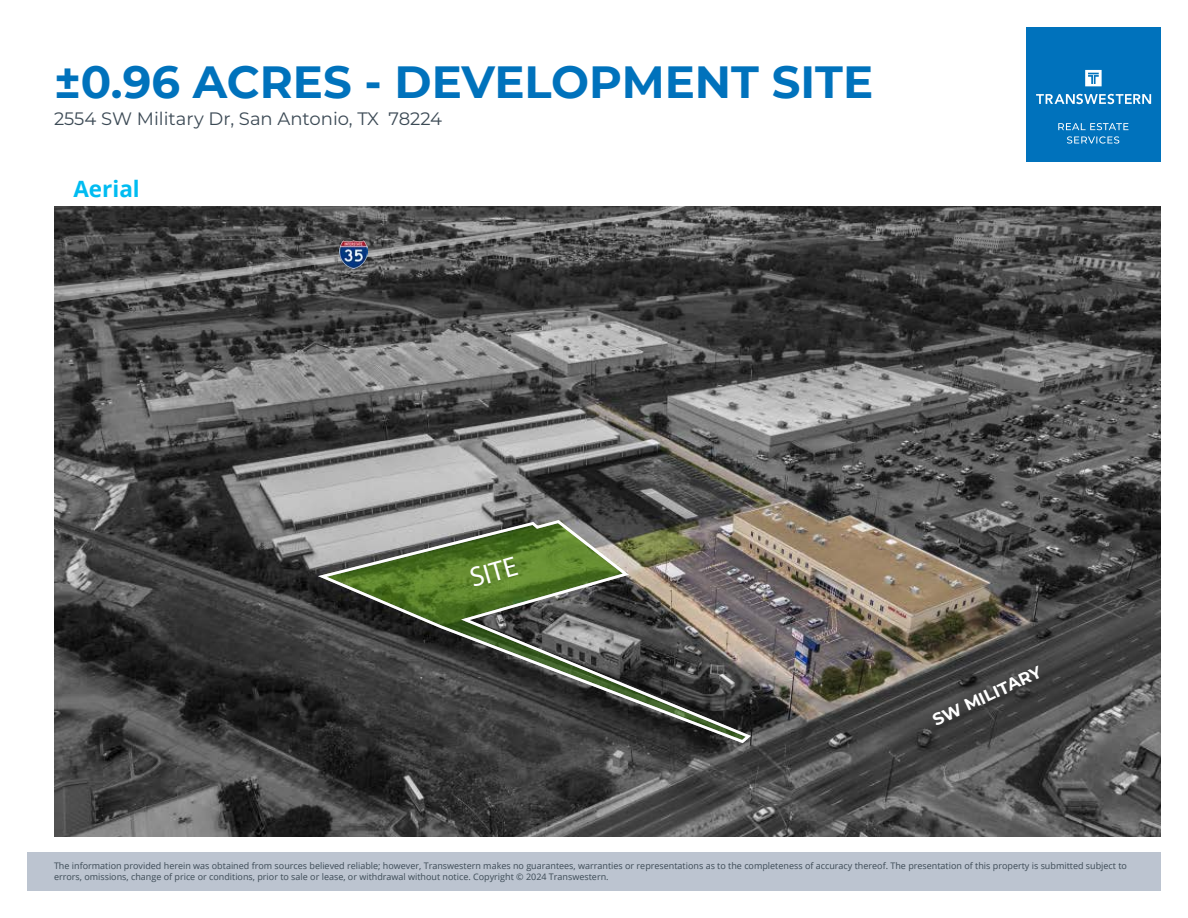
<style>
.page{position:relative;width:1188px;height:918px;background:#fff}
.page>*{position:absolute;margin:0;border:0;box-sizing:border-box;transform-origin:0 0}
.t1{font:700 45px "Montserrat";color:#0072bc}
.t2{font:27.9px "Myriad Pro";color:#fff}
.t3{font:700 22.5px "Open Sans";color:#00bcf1}
.t4{font:18px "Montserrat";color:#3c4a55}
.t5{font:700 16.8px "Montserrat";color:#fff}
.t6{font:9px/10.8px "Open Sans";color:#3c4a55}
</style>
<div class="page">
<div style="left:27px;top:852px;width:1134px;height:39px;background:#bcc4d0"></div>
<div style="left:1026px;top:27px;width:135px;height:135px;background:#0072bc"></div>
<svg style="left:1067px;top:136px;width:52px;height:8px"></svg>
<svg style="left:1058px;top:123px;width:70px;height:7px"></svg>
<svg style="left:1085px;top:70px;width:17px;height:16px"></svg>
<svg style="left:1036px;top:94px;width:115px;height:10px"></svg>
<img style="left:54px;top:206px;width:1107px;height:631px">
<svg style="left:54px;top:206px;width:1013px;height:96px;background:#484848"></svg>
<img style="left:339px;top:240px;width:28px;height:28px">
<svg style="left:319px;top:519px;width:435px;height:226px;background:#5a5f4f"></svg>
<h1 class="t1" style="left:54px;top:49px;width:821px">±0.96 ACRES - DEVELOPMENT SITE</h1>
<h3 class="t4" style="left:54px;top:107px;width:390px">2554 SW Military Dr, San Antonio, TX 78224</h3>
<h2 class="t3" style="left:73px;top:173px;width:68px">Aerial</h2>
<p class="t2" style="left:466px;top:562px;width:50px;rotate:-16deg">SITE</p>
<p class="t5" style="left:928px;top:710px;width:120px;rotate:-25deg">SW MILITARY</p>
<p class="t6" style="left:54px;top:860px;width:1075px">The information provided herein was obtained from sources believed reliable; however, Transwestern makes no guarantees, warranties or representations as to the completeness of accuracy thereof. The presentation of this property is submitted subject to errors, omissions, change of price or conditions, prior to sale or lease, or withdrawal without notice. Copyright © 2024 Transwestern.</p>
</div>
